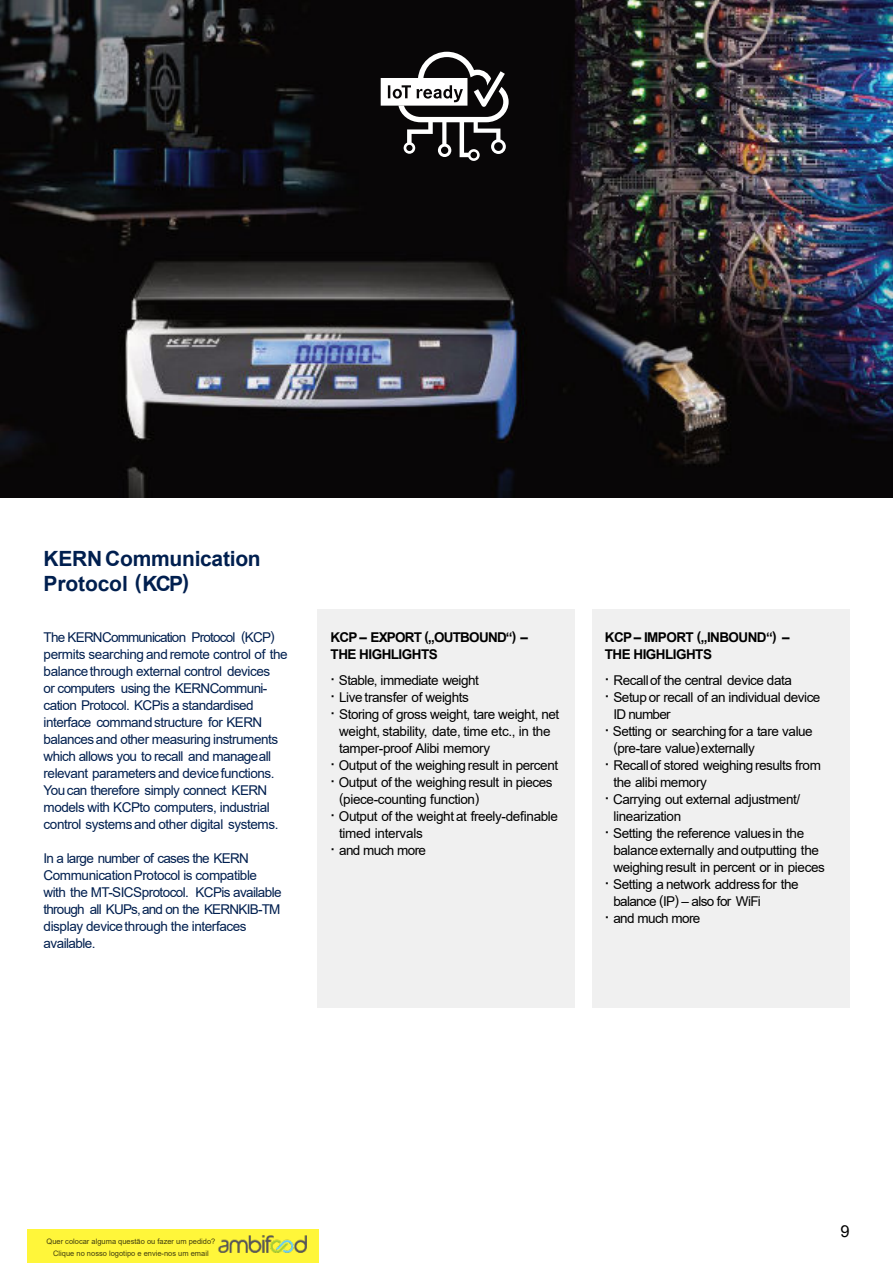
<style>
.page{position:relative;width:893px;height:1263px;background:#fff}
.page>*{position:absolute;margin:0;border:0;box-sizing:border-box;transform-origin:0 0}
.t1{font:700 21px/25.5px "Arial";letter-spacing:-.015em;color:#001f4f}
.t2{font:16.5px "Arial";color:#000}
.t3{font:13.5px "Arial";letter-spacing:-.03em;color:#000}
.t4{font:13.5px/17px "Arial";letter-spacing:-.035em;color:#001f4f}
.t5{font:700 13.5px/17px "Arial";letter-spacing:-.04em;color:#000}
.t6{font:13.5px "Arial";letter-spacing:-.05em;color:#000}
.t7{font:13.5px "Arial";letter-spacing:-.055em;color:#000}
.t8{font:7.5px/12px "Arial";color:rgb(0 0 0/.75);text-align:center}
.s1{font-weight:700}
</style>
<div class="page">
<img style="left:0;top:0;width:893px;height:497px">
<div style="left:318px;top:609px;width:257px;height:399px;background:#f0f0f0"></div>
<div style="left:592px;top:609px;width:257px;height:399px;background:#f0f0f0"></div>
<svg style="left:381px;top:52px;width:128px;height:109px"></svg>
<div style="left:27px;top:1229px;width:292px;height:34px;background:#fff63a"></div>
<img style="left:218px;top:1235px;width:89px;height:18px">
<h1 class="t1" style="left:44px;top:547px;width:219px">KERN Communication<br>Protocol (KCP)</h1>
<p class="t4" style="left:44px;top:630px;width:246px">The KERNCommunication Protocol (KCP) permits searching and remote control of the balancethrough external control devices<br>or computers using the KERNCommuni&shy;cation Protocol. KCPis a standardised interface commandstructure for KERN balances and other measuring instruments which allows you to recall and manageall relevant parameters and devicefunctions.<br>You can therefore simply connect KERN models with KCPto computers, industrial control systems and other digital systems.</p>
<p class="t4" style="left:44px;top:851px;width:240px">In a large number of cases the KERN Communication Protocol is compatible with the MT-SICSprotocol. KCPis available through all KUPs,and on the KERNKIB-TM display devicethrough the interfaces available.</p>
<p class="t5" style="left:331px;top:630px;width:199px">KCP – EXPORT („OUTBOUND“) –<br>THE HIGHLIGHTS</p>
<p class="t3" style="left:331px;top:675px;width:150px"><span class="s1">·</span> Stable, immediate weight</p>
<p class="t3" style="left:331px;top:692px;width:140px"><span class="s1">·</span> Live transfer of weights</p>
<p class="t3" style="left:331px;top:709px;width:230px"><span class="s1">·</span> Storing of gross weight, tare weight, net</p>
<p class="t3" style="left:339px;top:726px;width:213px">weight, stability, date, time etc., in the</p>
<p class="t3" style="left:339px;top:743px;width:152px">tamper-proof Alibi memory</p>
<p class="t3" style="left:331px;top:760px;width:229px"><span class="s1">·</span> Output of the weighing result in percent</p>
<p class="t3" style="left:331px;top:777px;width:224px"><span class="s1">·</span> Output of the weighing result in pieces</p>
<p class="t3" style="left:339px;top:794px;width:142px">(piece-counting function)</p>
<p class="t3" style="left:331px;top:811px;width:229px"><span class="s1">·</span> Output of the weight at freely-definable</p>
<p class="t3" style="left:339px;top:828px;width:85px">timed intervals</p>
<p class="t3" style="left:331px;top:845px;width:97px"><span class="s1">·</span> and much more</p>
<p class="t5" style="left:605px;top:630px;width:186px">KCP– IMPORT („INBOUND“) –<br>THE HIGHLIGHTS</p>
<p class="t3" style="left:605px;top:675px;width:188px"><span class="s1">·</span> Recallof the central device data</p>
<p class="t3" style="left:605px;top:692px;width:217px"><span class="s1">·</span> Setup or recall of an individual device</p>
<p class="t7" style="left:613px;top:709px;width:59px">ID number</p>
<p class="t3" style="left:605px;top:726px;width:209px"><span class="s1">·</span> Setting or searching for a tare value</p>
<p class="t3" style="left:613px;top:743px;width:143px">(pre-tare value)externally</p>
<p class="t3" style="left:605px;top:760px;width:218px"><span class="s1">·</span> Recallof stored weighing results from</p>
<p class="t3" style="left:613px;top:777px;width:95px">the alibi memory</p>
<p class="t3" style="left:605px;top:794px;width:197px"><span class="s1">·</span> Carrying out external adjustment/</p>
<p class="t3" style="left:613px;top:811px;width:69px">linearization</p>
<p class="t3" style="left:605px;top:828px;width:201px"><span class="s1">·</span> Setting the reference valuesin the</p>
<p class="t3" style="left:613px;top:845px;width:207px">balanceexternally and outputting the</p>
<p class="t3" style="left:613px;top:862px;width:213px">weighingresult in percent or in pieces</p>
<p class="t3" style="left:605px;top:879px;width:195px"><span class="s1">·</span> Setting a network address for the</p>
<p class="t6" style="left:613px;top:896px;width:149px">balance (IP) – also for WiFi</p>
<p class="t3" style="left:605px;top:913px;width:97px"><span class="s1">·</span> and much more</p>
<p class="t8" style="left:47px;top:1236px;width:170px">Quer colocar alguma questão ou fazer um pedido?<br>Clique no nosso logotipo e envie-nos um email</p>
<p class="t2" style="left:841px;top:1225px;width:11px">9</p>
</div>
